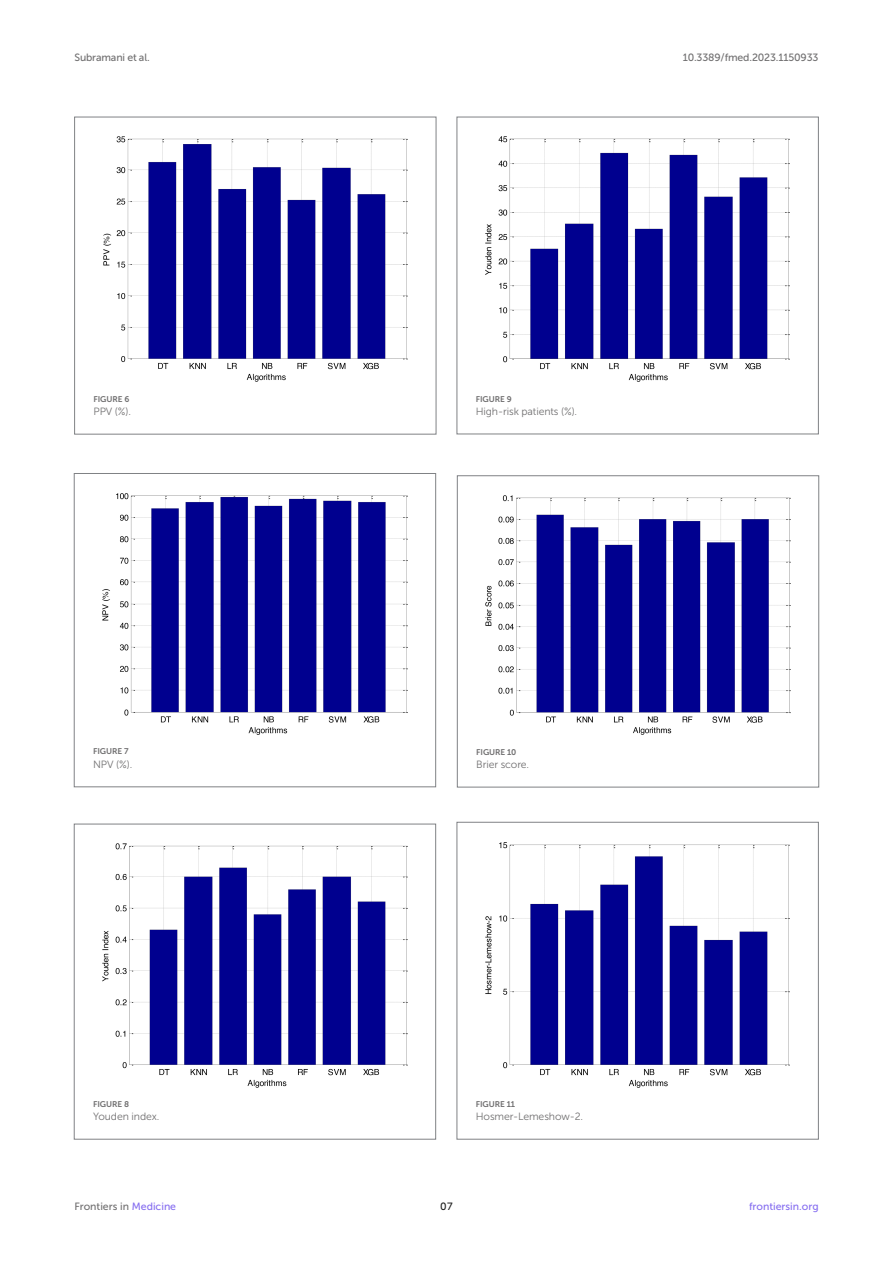
<style>
.page{position:relative;width:893px;height:1263px;background:#fff}
.page>*{position:absolute;margin:0;border:0;box-sizing:border-box;transform-origin:0 0}
.FIG_LEG{font:10.5px "Museo Sans 300";letter-spacing:-.01em;color:#706f70}
.t1{font:10.5px "Museo Sans 500";letter-spacing:-.015em;color:#706f70}
.t2{font:10.5px "Museo Sans 500";color:#856df0}
.t3{font:10.5px "Museo Sans 500";color:#1b1c1b}
.FIG_HD{font:8.25px "Museo Sans 700";letter-spacing:-.01em;color:#706f70}
.s1{color:#856df0}
</style>
<div class="page">
<img style="left:103px;top:136px;width:305px;height:246px">
<div style="left:74px;top:117px;width:362px;height:317px;border:1px solid #808285"></div>
<img style="left:485px;top:495px;width:306px;height:240px">
<div style="left:457px;top:475px;width:362px;height:312px;border:1px solid #808285"></div>
<img style="left:485px;top:136px;width:305px;height:246px">
<div style="left:457px;top:117px;width:362px;height:317px;border:1px solid #808285"></div>
<img style="left:102px;top:843px;width:306px;height:245px">
<div style="left:74px;top:824px;width:362px;height:315px;border:1px solid #808285"></div>
<img style="left:102px;top:493px;width:306px;height:242px">
<div style="left:74px;top:473px;width:362px;height:314px;border:1px solid #808285"></div>
<img style="left:485px;top:842px;width:305px;height:246px">
<div style="left:457px;top:822px;width:362px;height:317px;border:1px solid #808285"></div>
<p class="t1" style="left:74px;top:51px;width:77px">Subramani et al.</p>
<p class="t1" style="left:683px;top:51px;width:137px">10.3389/fmed.2023.1150933</p>
<p class="FIG_HD" style="left:94px;top:394px;width:37px">FIGURE 6</p>
<p class="FIG_LEG" style="left:94px;top:406px;width:39px">PPV (%).</p>
<p class="FIG_HD" style="left:476px;top:394px;width:37px">FIGURE 9</p>
<p class="FIG_LEG" style="left:476px;top:406px;width:103px">High-risk patients (%).</p>
<p class="FIG_HD" style="left:93px;top:747px;width:37px">FIGURE 7</p>
<p class="FIG_LEG" style="left:93px;top:759px;width:41px">NPV (%).</p>
<p class="FIG_HD" style="left:476px;top:747px;width:42px">FIGURE 10</p>
<p class="FIG_LEG" style="left:476px;top:759px;width:54px">Brier score.</p>
<p class="FIG_HD" style="left:93px;top:1099px;width:37px">FIGURE 8</p>
<p class="FIG_LEG" style="left:93px;top:1111px;width:68px">Youden index.</p>
<p class="FIG_HD" style="left:476px;top:1099px;width:41px">FIGURE 11</p>
<p class="FIG_LEG" style="left:476px;top:1111px;width:109px">Hosmer-Lemeshow-2.</p>
<p class="t1" style="left:74px;top:1200px;width:103px">Frontiers in <span class="s1">Medicine</span></p>
<p class="t3" style="left:440px;top:1200px;width:14px">07</p>
<p class="t2" style="left:749px;top:1200px;width:71px">frontiersin.org</p>
</div>
